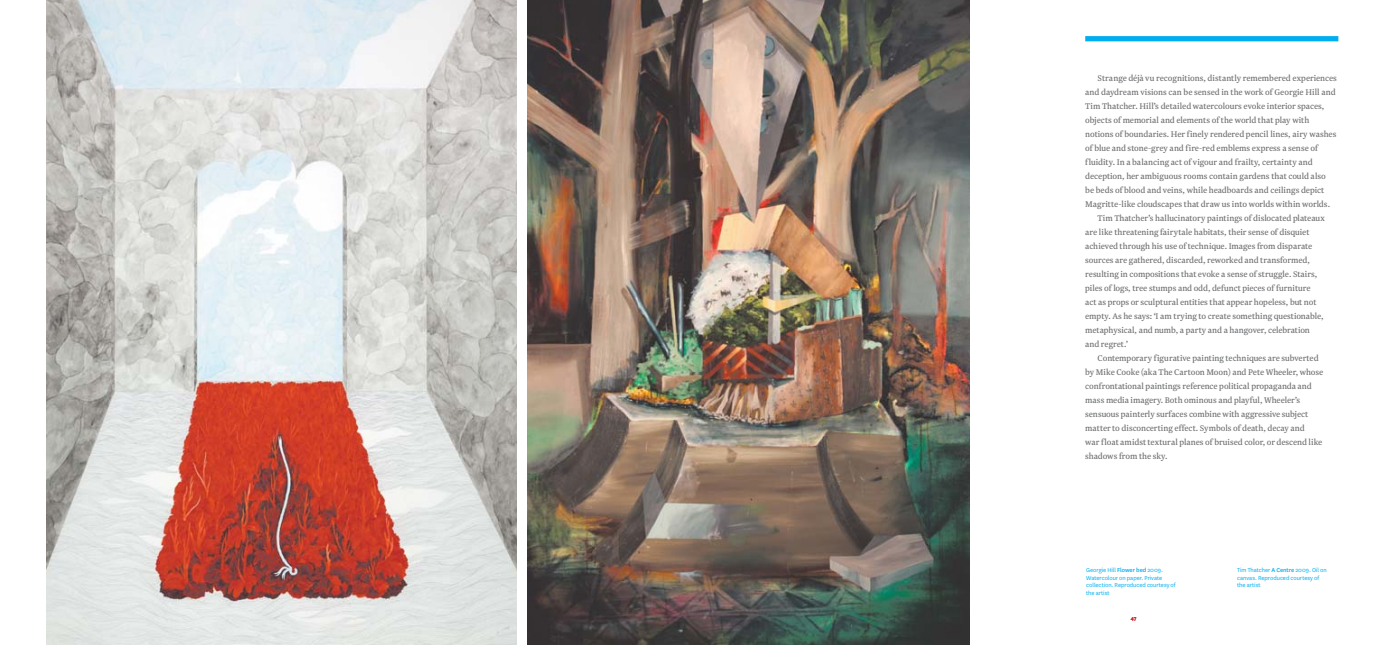
<style>
.page{position:relative;width:1388px;height:645px;background:#fff}
.page>*{position:absolute;margin:0;border:0;box-sizing:border-box;transform-origin:0 0}
.t1{font:9.62px "Newzald";letter-spacing:-.005em;color:#6d6e70}
.t2{font:6.56px/7.4px "National";letter-spacing:-.01em;color:#00aeef}
.t3{font:600 5.69px "National";color:#cc1b22}
.s1{font-weight:500}
</style>
<div class="page">
<img style="left:527px;top:0;width:442px;height:644px">
<img style="left:47px;top:0;width:469px;height:644px">
<div style="left:1085px;top:36px;width:253px;height:5px;background:#00aeef"></div>
<p class="t1" style="left:1097px;top:74px;width:241px">Strange déjà vu recognitions, distantly remembered experiences</p>
<p class="t1" style="left:1085px;top:88px;width:252px">and daydream visions can be sensed in the work of Georgie Hill and</p>
<p class="t1" style="left:1085px;top:102px;width:241px">Tim Thatcher. Hill’s detailed watercolours evoke interior spaces,</p>
<p class="t1" style="left:1085px;top:116px;width:226px">objects of memorial and elements of the world that play with</p>
<p class="t1" style="left:1085px;top:130px;width:253px">notions of boundaries. Her finely rendered pencil lines, airy washes</p>
<p class="t1" style="left:1085px;top:144px;width:234px">of blue and stone-grey and fire-red emblems express a sense of</p>
<p class="t1" style="left:1085px;top:158px;width:229px">fluidity. In a balancing act of vigour and frailty, certainty and</p>
<p class="t1" style="left:1085px;top:172px;width:242px">deception, her ambiguous rooms contain gardens that could also</p>
<p class="t1" style="left:1085px;top:186px;width:240px">be beds of blood and veins, while headboards and ceilings depict</p>
<p class="t1" style="left:1085px;top:200px;width:246px">Magritte-like cloudscapes that draw us into worlds within worlds.</p>
<p class="t1" style="left:1097px;top:214px;width:229px">Tim Thatcher’s hallucinatory paintings of dislocated plateaux</p>
<p class="t1" style="left:1085px;top:228px;width:226px">are like threatening fairytale habitats, their sense of disquiet</p>
<p class="t1" style="left:1085px;top:242px;width:228px">achieved through his use of technique. Images from disparate</p>
<p class="t1" style="left:1085px;top:256px;width:226px">sources are gathered, discarded, reworked and transformed,</p>
<p class="t1" style="left:1085px;top:270px;width:233px">resulting in compositions that evoke a sense of struggle. Stairs,</p>
<p class="t1" style="left:1085px;top:284px;width:227px">piles of logs, tree stumps and odd, defunct pieces of furniture</p>
<p class="t1" style="left:1085px;top:298px;width:233px">act as props or sculptural entities that appear hopeless, but not</p>
<p class="t1" style="left:1085px;top:312px;width:240px">empty. As he says: ‘I am trying to create something questionable,</p>
<p class="t1" style="left:1085px;top:326px;width:226px">metaphysical, and numb, a party and a hangover, celebration</p>
<p class="t1" style="left:1085px;top:340px;width:44px">and regret.’</p>
<p class="t1" style="left:1097px;top:354px;width:222px">Contemporary figurative painting techniques are subverted</p>
<p class="t1" style="left:1085px;top:368px;width:240px">by Mike Cooke (aka The Cartoon Moon) and Pete Wheeler, whose</p>
<p class="t1" style="left:1085px;top:382px;width:228px">confrontational paintings reference political propaganda and</p>
<p class="t1" style="left:1085px;top:396px;width:216px">mass media imagery. Both ominous and playful, Wheeler’s</p>
<p class="t1" style="left:1085px;top:410px;width:224px">sensuous painterly surfaces combine with aggressive subject</p>
<p class="t1" style="left:1085px;top:424px;width:221px">matter to disconcerting effect. Symbols of death, decay and</p>
<p class="t1" style="left:1085px;top:438px;width:239px">war float amidst textural planes of bruised color, or descend like</p>
<p class="t1" style="left:1085px;top:452px;width:84px">shadows from the sky.</p>
<p class="t2" style="left:1086px;top:566px;width:91px">Georgie Hill <span class="s1">Flower bed</span> 2009.<br>Watercolour on paper. Private collection. Reproduced courtesy of the artist</p>
<p class="t3" style="left:1130px;top:615px;width:7px">47</p>
<p class="t2" style="left:1237px;top:566px;width:91px">Tim Thatcher <span class="s1">A Centre</span> 2009. Oil on canvas. Reproduced courtesy of the artist</p>
</div>
